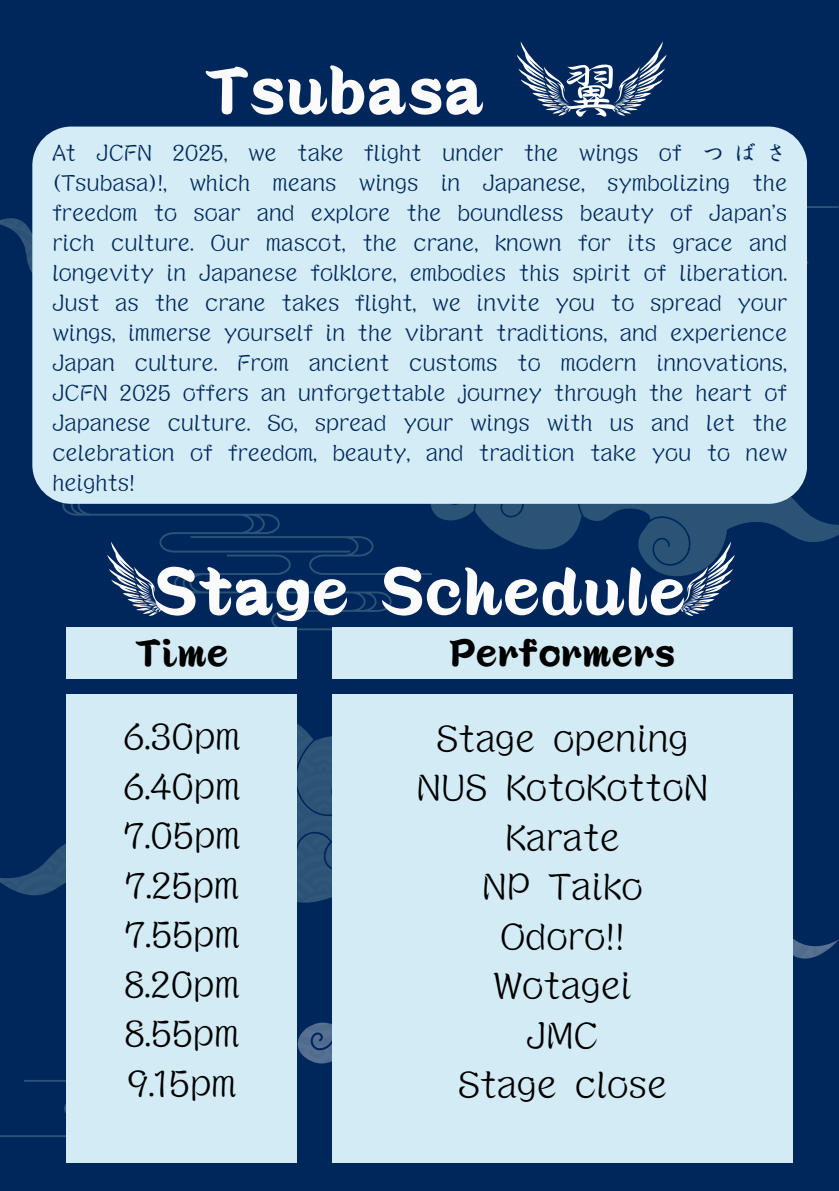
<style>
.page{position:relative;width:839px;height:1191px;background:#fff}
.page>*{position:absolute;margin:0;border:0;box-sizing:border-box;transform-origin:0 0}
.t1{font:62px "Seibi Ohkido Ultra Bold";color:#fbfbfb}
.t2{font:62px "Seibi Shiba Medium";color:#fff}
.t3{font:36px/49.6px "Seibi Shiba Medium";color:#000;text-align:justify}
.t4{font:36px "Seibi Ohkido Ultra Bold";color:#000}
.t5{font:22px/30px "Seibi Shiba Medium";color:#00275b;text-align:justify}
</style>
<div class="page">
<div style="left:0;top:0;width:838px;height:1191px;background:#00275b"></div>
<svg style="left:298px;top:922px;width:533px;height:228px"></svg>
<svg style="left:0;top:159px;width:33px;height:113px"></svg>
<svg style="left:462px;top:361px;width:376px;height:215px"></svg>
<svg style="left:0;top:714px;width:332px;height:215px"></svg>
<svg style="left:806px;top:206px;width:32px;height:94px"></svg>
<svg style="left:0;top:1043px;width:67px;height:94px"></svg>
<div style="left:32px;top:127px;width:774px;height:377px;background:#d3ecf6;border-radius:39px"></div>
<svg style="left:612px;top:41px;width:54px;height:75px"></svg>
<svg style="left:517px;top:41px;width:54px;height:75px"></svg>
<svg style="left:679px;top:541px;width:55px;height:75px"></svg>
<svg style="left:62px;top:502px;width:400px;height:128px"></svg>
<div style="left:67px;top:627px;width:229px;height:51px;background:#d2ebf5"></div>
<div style="left:332px;top:627px;width:460px;height:51px;background:#d2ebf5"></div>
<div style="left:67px;top:694px;width:229px;height:468px;background:#d2ebf5"></div>
<div style="left:332px;top:694px;width:460px;height:468px;background:#d2ebf5"></div>
<p class="t1" style="left:204px;top:59px;width:281px">Tsubasa</p>
<h1 class="t2" style="left:559px;top:59px;width:63px">翼</h1>
<p class="t5" style="left:52px;top:138px;width:736px">At JCFN 2025, we take flight under the wings of つばさ(Tsubasa)!, which means wings in Japanese, symbolizing the freedom to soar and explore the boundless beauty of Japan’s rich culture. Our mascot, the crane, known for its grace and longevity in Japanese folklore, embodies this spirit of liberation.<br>Just as the crane takes flight, we invite you to spread your wings, immerse yourself in the vibrant traditions, and experience Japan culture. From ancient customs to modern innovations, JCFN 2025 offers an unforgettable journey through the heart of Japanese culture. So, spread your wings with us and let the celebration of freedom, beauty, and tradition take you to new heights!</p>
<p class="t1" style="left:153px;top:560px;width:534px">Stage Schedule</p>
<p class="t4" style="left:135px;top:634px;width:95px">Time</p>
<p class="t4" style="left:449px;top:634px;width:227px">Performers</p>
<p class="t3" style="left:123px;top:712px;width:119px">6.30pm 6.40pm 7.05pm 7.25pm 7.55pm 8.20pm 8.55pm 9.15pm</p>
<p class="t3" style="left:416px;top:713px;width:293px;text-align:center">Stage opening<br>NUS KotoKottoN<br>Karate<br>NP Taiko<br>Odoro!!<br>Wotagei<br>JMC<br>Stage close</p>
</div>
